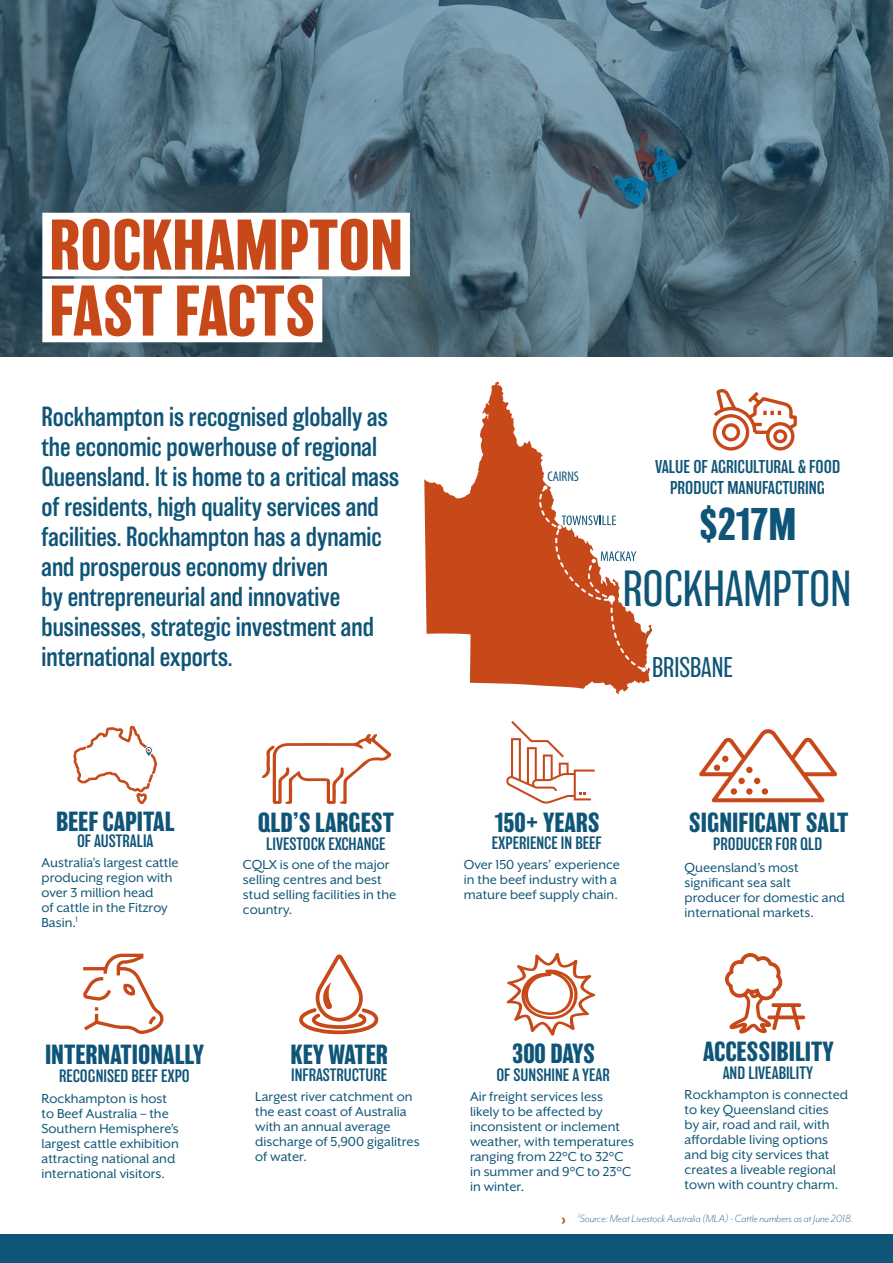
<style>
.page{position:relative;width:893px;height:1263px;background:#fff}
.page>*{position:absolute;margin:0;border:0;box-sizing:border-box;transform-origin:0 0}
.Highlight_Callout{font:700 66px "Balboa";color:#c74919}
.t1{font:200 46.8px "Balboa";color:#0f5578}
.Body_Text{font:700 42.15px "Balboa";color:#0f5578}
.t2{font:200 26.25px "Balboa";color:#0f5578}
.Pull_Quote{font:300 25.5px/30px "Balboa";color:#0f5578}
.Paragraph_Style_1{font:700 25.5px "Balboa";color:#0f5578}
.Body_Text-2{font:300 17.1px/21.1px "Balboa";color:#0f5578;text-align:center}
.Paragraph_Style_1-2{font:300 16.5px "Balboa";color:#0f5578}
.Paragraph_Style_1-3{font:15px/15px "Mr Eaves XL San OT";color:#0f5578}
.Text_for_Stats{font:15px/15px "Mr Eaves XL San OT";color:#0f5578}
.Body_Text-3{font:15px/15px "Mr Eaves XL San OT";color:#0f5578}
.t3{font:condensed 14.1px "Myriad Pro";color:#0f5578}
.t4{font:italic 300 12px "Mr Eaves Mod OT";color:#0f5578}
.s1{font-family:"Balboa";font-weight:700;font-style:normal;font-size:13.95px;color:#c74919}
</style>
<div class="page">
<svg style="left:83px;top:953px;width:81px;height:81px"></svg>
<svg style="left:262px;top:734px;width:130px;height:70px"></svg>
<svg style="left:506px;top:953px;width:89px;height:82px"></svg>
<svg style="left:73px;top:725px;width:85px;height:79px"></svg>
<svg style="left:299px;top:954px;width:80px;height:80px"></svg>
<svg style="left:506px;top:721px;width:89px;height:82px"></svg>
<svg style="left:699px;top:729px;width:138px;height:73px"></svg>
<div style="left:746px;top:767px;width:7px;height:6px;background:#c74919;border-radius:50%"></div>
<svg style="left:725px;top:953px;width:80px;height:80px"></svg>
<svg style="left:424px;top:382px;width:226px;height:313px"></svg>
<svg style="left:532px;top:485px;width:120px;height:188px"></svg>
<svg style="left:0;top:0;width:893px;height:356px;background:#547281"></svg>
<svg style="left:712px;top:389px;width:85px;height:62px"></svg>
<div style="left:42px;top:213px;width:368px;height:63px;background:#fff"></div>
<div style="left:42px;top:279px;width:280px;height:63px;background:#fff"></div>
<div style="left:0;top:1235px;width:893px;height:28px;background:#0f5578"></div>
<p class="Highlight_Callout" style="left:49px;top:207px;width:356px">ROCKHAMPTON</p>
<p class="Highlight_Callout" style="left:49px;top:273px;width:268px">FAST FACTS</p>
<p class="Pull_Quote" style="left:42px;top:402px;width:359px">Rockhampton is recognised globally as the economic powerhouse of regional Queensland. It is home to a critical mass of residents, high quality services and facilities. Rockhampton has a dynamic and prosperous economy driven<br>by entrepreneurial and innovative businesses, strategic investment and international exports.</p>
<p class="t3" style="left:547px;top:468px;width:33px">CAIRNS</p>
<p class="Body_Text-2" style="left:655px;top:457px;width:187px">VALUE OF AGRICULTURAL &amp; FOOD<br>PRODUCT MANUFACTURING</p>
<p class="Body_Text" style="left:699px;top:500px;width:99px">$217M</p>
<p class="t1" style="left:623px;top:564px;width:230px">ROCKHAMPTON</p>
<p class="t2" style="left:652px;top:653px;width:82px">BRISBANE</p>
<p class="Paragraph_Style_1" style="left:56px;top:807px;width:120px">BEEF CAPITAL</p>
<p class="Paragraph_Style_1-2" style="left:77px;top:832px;width:78px">OF AUSTRALIA</p>
<p class="Paragraph_Style_1" style="left:258px;top:808px;width:138px">QLD’S LARGEST</p>
<p class="Paragraph_Style_1-2" style="left:266px;top:835px;width:121px">LIVESTOCK EXCHANGE</p>
<p class="Paragraph_Style_1" style="left:494px;top:808px;width:108px">150+ YEARS</p>
<p class="Paragraph_Style_1-2" style="left:492px;top:834px;width:111px">EXPERIENCE IN BEEF</p>
<p class="Paragraph_Style_1" style="left:689px;top:808px;width:161px">SIGNIFICANT SALT</p>
<p class="Paragraph_Style_1-2" style="left:713px;top:835px;width:110px">PRODUCER FOR QLD</p>
<p class="Paragraph_Style_1-3" style="left:42px;top:855px;width:139px">Australia’s largest cattle producing region with over 3 million head<br>of cattle in the Fitzroy<br>Basin.<sup>1</sup></p>
<p class="Paragraph_Style_1-3" style="left:243px;top:857px;width:155px">CQLX is one of the major selling centres and best stud selling facilities in the country.</p>
<p class="Paragraph_Style_1-3" style="left:464px;top:857px;width:158px">Over 150 years’ experience in the beef industry with a mature beef supply chain.</p>
<p class="Body_Text-3" style="left:685px;top:860px;width:162px">Queensland’s most significant sea salt producer for domestic and international markets.</p>
<p class="Paragraph_Style_1" style="left:45px;top:1040px;width:161px">INTERNATIONALLY</p>
<p class="Paragraph_Style_1-2" style="left:59px;top:1067px;width:132px">RECOGNISED BEEF EXPO</p>
<p class="Paragraph_Style_1-3" style="left:42px;top:1090px;width:139px">Rockhampton is host to Beef Australia – the<br>Southern Hemisphere’s largest cattle exhibition attracting national and international visitors.</p>
<p class="Paragraph_Style_1" style="left:291px;top:1039px;width:99px">KEY WATER</p>
<p class="Paragraph_Style_1-2" style="left:291px;top:1066px;width:98px">INFRASTRUCTURE</p>
<p class="Paragraph_Style_1-3" style="left:255px;top:1089px;width:166px">Largest river catchment on the east coast of Australia with an annual average discharge of 5,900 gigalitres of water.</p>
<p class="Paragraph_Style_1" style="left:513px;top:1038px;width:84px">300 DAYS</p>
<p class="Paragraph_Style_1-2" style="left:496px;top:1066px;width:115px">OF SUNSHINE A YEAR</p>
<p class="Paragraph_Style_1-3" style="left:470px;top:1089px;width:165px">Air freight services less likely to be affected by inconsistent or inclement weather, with temperatures ranging from 22°C to 32°C in summer and 9°C to 23°C in winter.</p>
<p class="Paragraph_Style_1" style="left:703px;top:1037px;width:132px">ACCESSIBILITY</p>
<p class="Paragraph_Style_1-2" style="left:723px;top:1064px;width:92px">AND LIVEABILITY</p>
<p class="Text_for_Stats" style="left:685px;top:1087px;width:165px">Rockhampton is connected to key Queensland cities<br>by air, road and rail, with affordable living options and big city services that creates a liveable regional town with country charm.</p>
<p class="t4" style="left:561px;top:1212px;width:294px"><span class="s1">›</span> <sup>1</sup>Source: Meat Livestock Australia (MLA) - Cattle numbers as at June 2018.</p>
</div>
